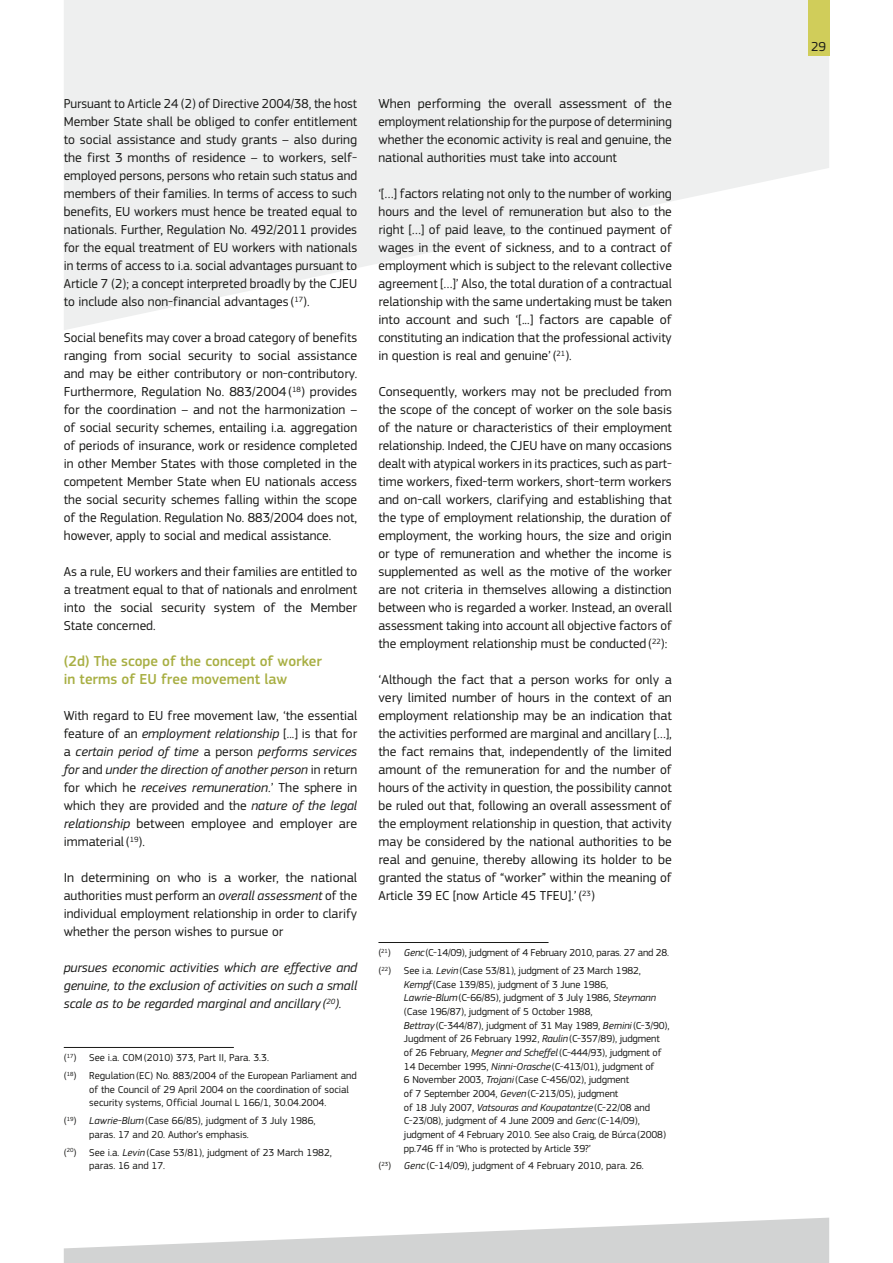
<style>
.page{position:relative;width:893px;height:1263px;background:#fff}
.page>*{position:absolute;margin:0;border:0;box-sizing:border-box;transform-origin:0 0}
.Sous-Titre{font:500 15px/18px "PF Square Sans Pro";color:#a8af43}
.Body{font:13.5px/18px "PF Square Sans Pro";color:#1a1a18;text-align:justify}
.Body-2{font:italic 13.5px/18px "PF Square Sans Pro";color:#1a1a18;text-align:justify}
.t1{font:10.5px/13.6px "PF Square Sans Pro";letter-spacing:-.01em;color:#1a1a18}
.s1{font-style:italic}
</style>
<div class="page">
<svg style="left:64px;top:1217px;width:765px;height:46px"></svg>
<svg style="left:64px;top:0;width:765px;height:330px;fill:#eeefef"></svg>
<div style="left:808px;top:0;width:21px;height:55px;background:#d0cd5a"></div>
<hr style="left:64px;top:1047px;width:170px;height:1px;background:#1a1a18">
<hr style="left:378px;top:942px;width:171px;height:1px;background:#1a1a18">
<p class="Body" style="left:64px;top:95px;width:295px">Pursuant to Article 24 (2) of Directive 2004/38, the host Member State shall be obliged to confer entitlement to social assistance and study grants – also during the first 3 months of residence – to workers, self&shy;employed persons, persons who retain such status and members of their families. In terms of access to such benefits, EU workers must hence be treated equal to nationals. Further, Regulation No. 492/2011 provides for the equal treatment of EU workers with nationals in terms of access to i.a. social advantages pursuant to Article 7 (2); a concept interpreted broadly by the CJEU to include also non-financial advantages (<sup>17</sup>).</p>
<p class="Body" style="left:64px;top:329px;width:295px">Social benefits may cover a broad category of benefits ranging from social security to social assistance and may be either contributory or non-contributory.<br>Furthermore, Regulation No. 883/2004(<sup>18</sup>) provides for the coordination – and not the harmonization – of social security schemes, entailing i.a. aggregation of periods of insurance, work or residence completed in other Member States with those completed in the competent Member State when EU nationals access the social security schemes falling within the scope of the Regulation. Regulation No. 883/2004 does not, however, apply to social and medical assistance.</p>
<p class="Body" style="left:64px;top:563px;width:295px">As a rule, EU workers and their families are entitled to a treatment equal to that of nationals and enrolment into the social security system of the Member State concerned.</p>
<h4 class="Sous-Titre" style="left:64px;top:652px;width:260px">(2d) The scope of the concept of worker in terms of EU free movement law</h4>
<p class="Body" style="left:64px;top:707px;width:295px">With regard to EU free movement law, ‘the essential feature of an <span class="s1">employment relationship</span> [...] is that for a <span class="s1">certain period of time</span> a person <span class="s1">performs services for</span> and <span class="s1">under the direction of another person</span> in return for which he <span class="s1">receives remuneration</span>.’ The sphere in which they are provided and the <span class="s1">nature of the legal relationship</span> between employee and employer are immaterial(<sup>19</sup>).</p>
<p class="Body" style="left:64px;top:869px;width:295px">In determining on who is a worker, the national authorities must perform an <span class="s1">overall assessment</span> of the individual employment relationship in order to clarify whether the person wishes to pursue or</p>
<p class="Body-2" style="left:64px;top:959px;width:295px">pursues economic activities which are effective and genuine, to the exclusion of activities on such a small scale as to be regarded marginal and ancillary (<sup>20</sup>).</p>
<p class="t1" style="left:64px;top:1051px;width:207px">(<sup>17</sup>) See i.a. COM(2010) 373, Part II, Para. 3.3.</p>
<p class="t1" style="left:89px;top:1069px;width:269px;text-indent:-26px">(<sup>18</sup>) Regulation(EC) No. 883/2004 of the European Parliament and of the Council of 29 April 2004 on the coordination of social security systems, Official Journal L 166/1, 30.04.2004.</p>
<p class="t1" style="left:89px;top:1114px;width:228px;text-indent:-26px">(<sup>19</sup>) <span class="s1">Lawrie-Blum</span>(Case 66/85), judgment of 3 July 1986, paras. 17 and 20. Author’s emphasis.</p>
<p class="t1" style="left:89px;top:1145px;width:244px;text-indent:-26px">(<sup>20</sup>) See i.a. <span class="s1">Levin</span>(Case 53/81), judgment of 23 March 1982, paras. 16 and 17.</p>
<p class="Body" style="left:378px;top:95px;width:295px">When performing the overall assessment of the employment relationship for the purpose of determining whether the economic activity is real and genuine, the national authorities must take into account</p>
<p class="Body" style="left:378px;top:185px;width:295px">‘[…] factors relating not only to the number of working hours and the level of remuneration but also to the right […] of paid leave, to the continued payment of wages in the event of sickness, and to a contract of employment which is subject to the relevant collective agreement […]’ Also, the total duration of a contractual relationship with the same undertaking must be taken into account and such ‘[...] factors are capable of constituting an indication that the professional activity in question is real and genuine’(<sup>21</sup>).</p>
<p class="Body" style="left:378px;top:383px;width:295px">Consequently, workers may not be precluded from the scope of the concept of worker on the sole basis of the nature or characteristics of their employment relationship. Indeed, the CJEU have on many occasions dealt with atypical workers in its practices, such as part&shy;time workers, fixed-term workers, short-term workers and on-call workers, clarifying and establishing that the type of employment relationship, the duration of employment, the working hours, the size and origin or type of remuneration and whether the income is supplemented as well as the motive of the worker are not criteria in themselves allowing a distinction between who is regarded a worker. Instead, an overall assessment taking into account all objective factors of the employment relationship must be conducted(<sup>22</sup>):</p>
<p class="Body" style="left:378px;top:671px;width:295px">‘Although the fact that a person works for only a very limited number of hours in the context of an employment relationship may be an indication that the activities performed are marginal and ancillary […], the fact remains that, independently of the limited amount of the remuneration for and the number of hours of the activity in question, the possibility cannot be ruled out that, following an overall assessment of the employment relationship in question, that activity may be considered by the national authorities to be real and genuine, thereby allowing its holder to be granted the status of “worker” within the meaning of Article 39 EC [now Article 45 TFEU].’(<sup>23</sup>)</p>
<p class="t1" style="left:378px;top:946px;width:292px">(<sup>21</sup>) <span class="s1">Genc</span>(C-14/09), judgment of 4 February 2010, paras. 27 and 28.</p>
<p class="t1" style="left:404px;top:964px;width:267px;text-indent:-26px">(<sup>22</sup>) See i.a. <span class="s1">Levin</span>(Case 53/81), judgment of 23 March 1982, <span class="s1">Kempf</span>(Case 139/85), judgment of 3 June 1986, <span class="s1">Lawrie-Blum</span>(C-66/85), judgment of 3 July 1986, <span class="s1">Steymann </span>(Case 196/87), judgment of 5 October 1988, <span class="s1">Bettray</span>(C-344/87), judgment of 31 May 1989, <span class="s1">Bernini</span>(C-3/90), Jugdment of 26 February 1992, <span class="s1">Raulin</span>(C-357/89), judgment of 26 February, <span class="s1">Megner and Scheffel</span>(C-444/93), judgment of 14 December 1995, <span class="s1">Ninni-Orasche</span>(C-413/01), judgment of<br>6 November 2003, <span class="s1">Trojani</span>(Case C-456/02), judgment<br>of 7 September 2004, <span class="s1">Geven</span>(C-213/05), judgment<br>of 18 July 2007, <span class="s1">Vatsouras and Koupatantze</span>(C-22/08 and C-23/08), judgment of 4 June 2009 and <span class="s1">Genc</span>(C-14/09), judgment of 4 February 2010. See also Craig, de Búrca(2008) pp.746 ff in ‘Who is protected by Article 39?’</p>
<p class="t1" style="left:378px;top:1159px;width:267px">(<sup>23</sup>) <span class="s1">Genc</span> (C-14/09), judgment of 4 February 2010, para. 26.</p>
<p class="Body" style="left:811px;top:38px;width:17px">29</p>
</div>
